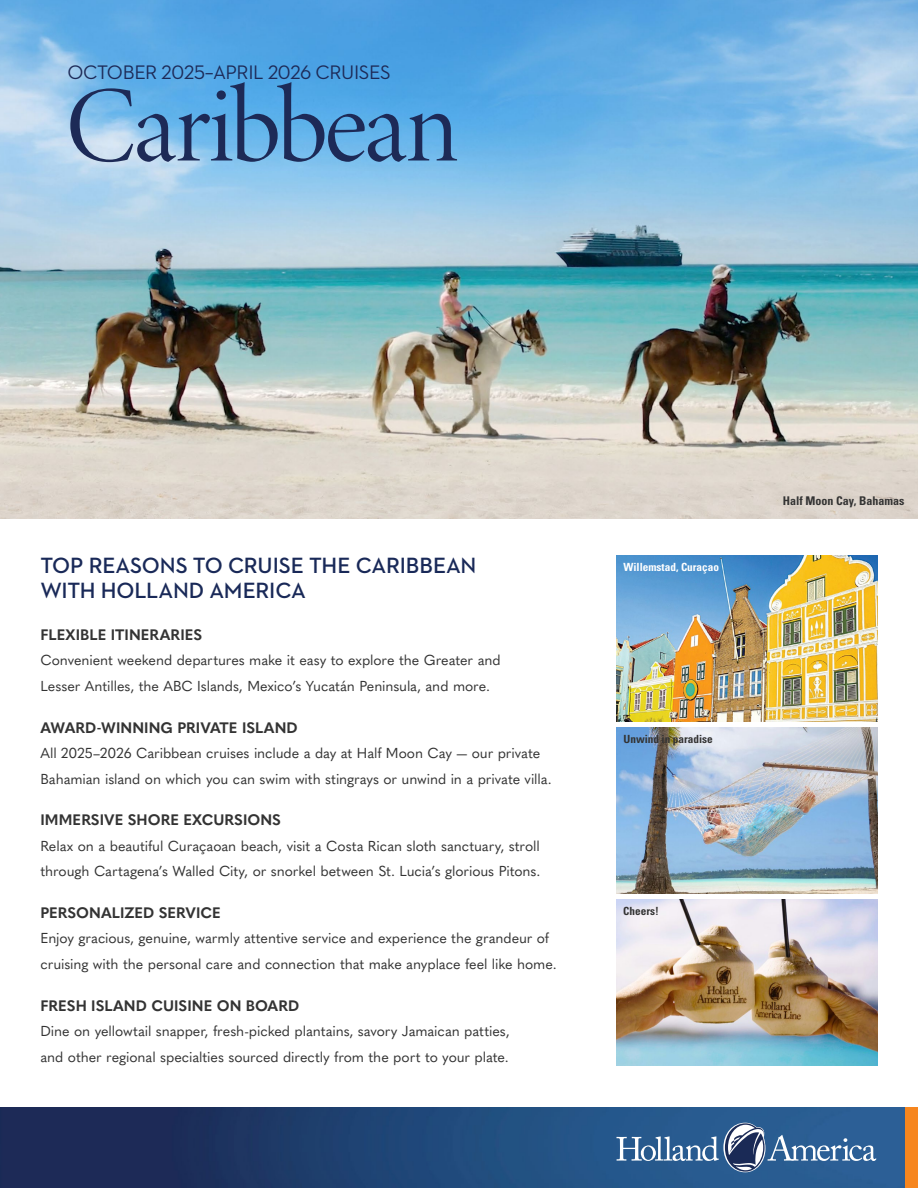
<style>
.page{position:relative;width:918px;height:1188px;background:#fff}
.page>*{position:absolute;margin:0;border:0;box-sizing:border-box;transform-origin:0 0}
.t1{font:108.6px "Minion 3 Display";letter-spacing:-.03em;color:#1d2a57}
.t2{font:600 22.5px/25.5px "Neutraface 2 Text";letter-spacing:-.005em;color:#192958}
.t3{font:19.95px "Neutraface 2 Text";letter-spacing:-.02em;color:#1d2a57}
.t4{font:700 15px "Quasimoda";letter-spacing:.005em;color:#333}
.t5{font:14.25px/25.5px "Quasimoda";letter-spacing:-.005em;color:#333}
.t6{font:700 condensed 12px "Univers LT Std";color:#333}
.t7{font:700 condensed 11.25px "Univers LT Std";color:#333}
.t8{font:700 condensed 11.25px "Univers LT Std";color:#fff}
</style>
<div class="page">
<img style="left:617px;top:728px;width:261px;height:165px">
<img style="left:617px;top:556px;width:261px;height:165px">
<img style="left:0;top:0;width:918px;height:518px">
<img style="left:616px;top:900px;width:262px;height:165px">
<img style="left:0;top:1107px;width:905px;height:81px">
<svg style="left:616px;top:1123px;width:260px;height:49px;background:#4a729e"></svg>
<div style="left:905px;top:1107px;width:13px;height:81px;background:#f6861f"></div>
<h3 class="t3" style="left:68px;top:59px;width:325px">OCTOBER 2025–APRIL 2026 CRUISES</h3>
<h1 class="t1" style="left:66px;top:54px;width:396px">Caribbean</h1>
<h2 class="t2" style="left:40px;top:552px;width:438px">TOP REASONS TO CRUISE THE CARIBBEAN<br>WITH HOLLAND AMERICA</h2>
<p class="t4" style="left:40px;top:623px;width:163px">FLEXIBLE ITINERARIES</p>
<p class="t5" style="left:40px;top:647px;width:462px">Convenient weekend departures make it easy to explore the Greater and<br>Lesser Antilles, the ABC Islands, Mexico’s Yucatán Peninsula, and more.</p>
<p class="t4" style="left:40px;top:716px;width:259px">AWARD-WINNING PRIVATE ISLAND</p>
<p class="t5" style="left:40px;top:739px;width:513px">All 2025–2026 Caribbean cruises include a day at Half Moon Cay — our private<br>Bahamian island on which you can swim with stingrays or unwind in a private villa.</p>
<p class="t4" style="left:40px;top:808px;width:242px">IMMERSIVE SHORE EXCURSIONS</p>
<p class="t5" style="left:40px;top:832px;width:501px">Relax on a beautiful Curaçaoan beach, visit a Costa Rican sloth sanctuary, stroll through Cartagena’s Walled City, or snorkel between St. Lucia’s glorious Pitons.</p>
<p class="t4" style="left:40px;top:901px;width:182px">PERSONALIZED SERVICE</p>
<p class="t5" style="left:40px;top:925px;width:518px">Enjoy gracious, genuine, warmly attentive service and experience the grandeur of cruising with the personal care and connection that make anyplace feel like home.</p>
<p class="t4" style="left:40px;top:994px;width:260px">FRESH ISLAND CUISINE ON BOARD</p>
<p class="t5" style="left:40px;top:1017px;width:471px">Dine on yellowtail snapper, fresh-picked plantains, savory Jamaican patties, and other regional specialties sourced directly from the port to your plate.</p>
<p class="t8" style="left:624px;top:560px;width:97px">Willemstad, Curaçao</p>
<p class="t7" style="left:624px;top:732px;width:91px">Unwind in paradise</p>
<p class="t7" style="left:623px;top:904px;width:37px">Cheers!</p>
<p class="t6" style="left:783px;top:493px;width:123px">Half Moon Cay, Bahamas</p>
</div>
